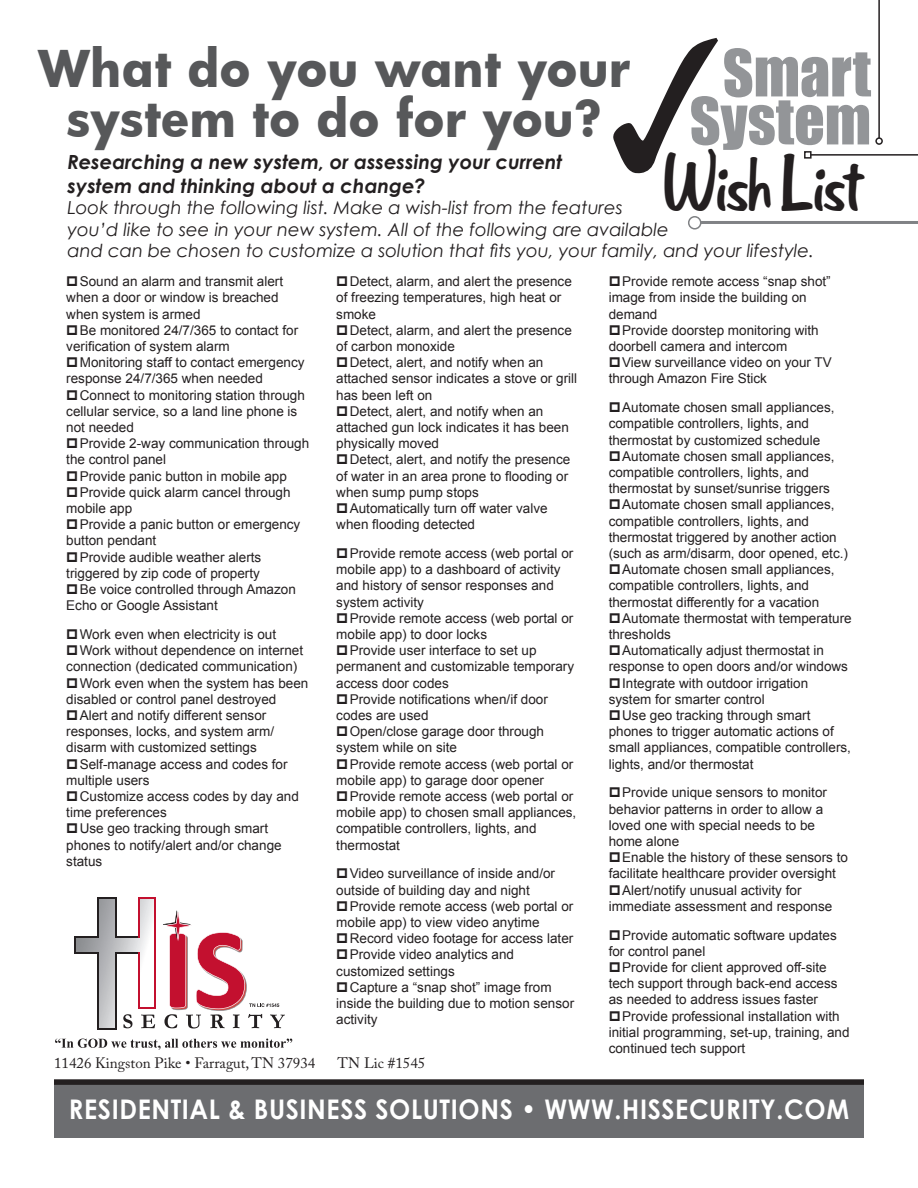
<style>
.page{position:relative;width:918px;height:1188px;background:#fff}
.page>*{position:absolute;margin:0;border:0;box-sizing:border-box;transform-origin:0 0}
.t1{font:72px "CITYSCAPE";color:#231f20;scale:.5 1}
.t2{font:60px "Impact";color:#939598}
.t3{font:700 49.5px/49.5px "Futura";color:#57585a;text-align:center;scale:.95 1}
.t4{font:700 27px "Century Gothic";letter-spacing:.025em;color:#fff;scale:.93 1}
.t5{font:italic 700 19.5px/23.4px "Century Gothic";color:#231f20}
.t6{font:italic 18px "Century Gothic";color:#231f20}
.t7{font:15px "Adobe Caslon Pro";color:#231f20}
.t8{font:13.5px/16.2px "Arial";color:#231f20}
.s1{font-size:78px}
</style>
<div class="page">
<div style="left:54px;top:1082px;width:810px;height:56px;background:#6c6d70"></div>
<div style="left:54px;top:1079px;width:810px;height:6px;background:#231f20"></div>
<svg style="left:74px;top:898px;width:82px;height:131px"></svg>
<svg style="left:163px;top:910px;width:122px;height:119px"></svg>
<svg style="left:55px;top:1039px;width:237px;height:11px"></svg>
<hr style="left:698px;top:221px;width:220px;height:3px;background:#808285">
<hr style="left:878px;top:0;width:2px;height:138px;background:#231f20">
<div style="left:875px;top:137px;width:8px;height:8px;border:2px solid #231f20;border-radius:50%"></div>
<hr style="left:811px;top:154px;width:107px;height:2px;background:#231f20">
<div style="left:804px;top:151px;width:8px;height:8px;border:2px solid #231f20"></div>
<div style="left:688px;top:216px;width:13px;height:14px;border:2px solid #808285;border-radius:50%"></div>
<p class="t3" style="left:38px;top:42px;width:625px">What do you want your system to do for you?</p>
<p class="t5" style="left:68px;top:149px;width:496px">Researching a new system, or assessing your current system and thinking about a change?</p>
<p class="t6" style="left:68px;top:195px;width:557px">Look through the following list. Make a wish-list from the features</p>
<p class="t6" style="left:68px;top:217px;width:603px">you’d like to see in your new system. All of the following are available</p>
<p class="t6" style="left:68px;top:238px;width:748px">and can be chosen to customize a solution that fits you, your family, and your lifestyle.</p>
<p class="t8" style="left:66px;top:273px;width:218px;text-indent:14px">Sound an alarm and transmit alert when a door or window is breached when system is armed</p>
<p class="t8" style="left:66px;top:322px;width:233px;text-indent:14px">Be monitored 24/7/365 to contact for verification of system alarm</p>
<p class="t8" style="left:66px;top:354px;width:240px;text-indent:14px">Monitoring staff to contact emergency response 24/7/365 when needed</p>
<p class="t8" style="left:66px;top:387px;width:240px;text-indent:14px">Connect to monitoring station through cellular service, so a land line phone is not needed</p>
<p class="t8" style="left:66px;top:435px;width:244px;text-indent:14px">Provide 2-way communication through the control panel</p>
<p class="t8" style="left:80px;top:468px;width:209px">Provide panic button in mobile app</p>
<p class="t8" style="left:66px;top:484px;width:226px;text-indent:14px">Provide quick alarm cancel through mobile app</p>
<p class="t8" style="left:66px;top:516px;width:236px;text-indent:14px">Provide a panic button or emergency button pendant</p>
<p class="t8" style="left:66px;top:549px;width:197px;text-align:right">Provide audible weather alerts triggered by zip code of property</p>
<p class="t8" style="left:66px;top:581px;width:231px;text-indent:14px">Be voice controlled through Amazon<br>Echo or Google Assistant</p>
<p class="t8" style="left:80px;top:626px;width:198px">Work even when electricity is out</p>
<p class="t8" style="left:66px;top:642px;width:238px;text-indent:14px">Work without dependence on internet connection (dedicated communication)</p>
<p class="t8" style="left:66px;top:675px;width:244px;text-indent:14px">Work even when the system has been disabled or control panel destroyed</p>
<p class="t8" style="left:66px;top:707px;width:209px;text-indent:14px">Alert and notify different sensor responses, locks, and system arm/ disarm with customized settings</p>
<p class="t8" style="left:66px;top:756px;width:223px;text-indent:14px">Self-manage access and codes for multiple users</p>
<p class="t8" style="left:66px;top:788px;width:234px;text-indent:14px">Customize access codes by day and time preferences</p>
<p class="t8" style="left:66px;top:821px;width:217px;text-indent:14px">Use geo tracking through smart phones to notify/alert and/or change status</p>
<p class="t2" style="left:723px;top:26px;width:150px">SMART</p>
<p class="t2" style="left:690px;top:74px;width:183px">SYSTEM</p>
<p class="t1" style="left:665px;top:127px;width:392px"><span class="s1">W</span>ish List</p>
<p class="t8" style="left:609px;top:273px;width:224px;text-indent:14px">Provide remote access “snap shot” image from inside the building on demand</p>
<p class="t8" style="left:609px;top:322px;width:212px;text-indent:14px">Provide doorstep monitoring with doorbell camera and intercom</p>
<p class="t8" style="left:609px;top:354px;width:225px;text-indent:14px">View surveillance video on your TV through Amazon Fire Stick</p>
<p class="t8" style="left:609px;top:399px;width:227px;text-indent:14px">Automate chosen small appliances, compatible controllers, lights, and thermostat by customized schedule</p>
<p class="t8" style="left:609px;top:448px;width:227px;text-indent:14px">Automate chosen small appliances, compatible controllers, lights, and thermostat by sunset/sunrise triggers</p>
<p class="t8" style="left:609px;top:497px;width:241px;text-indent:14px">Automate chosen small appliances, compatible controllers, lights, and thermostat triggered by another action (such as arm/disarm, door opened, etc.)</p>
<p class="t8" style="left:609px;top:561px;width:227px;text-indent:14px">Automate chosen small appliances, compatible controllers, lights, and thermostat differently for a vacation</p>
<p class="t8" style="left:609px;top:610px;width:244px;text-indent:14px">Automate thermostat with temperature thresholds</p>
<p class="t8" style="left:609px;top:642px;width:241px;text-indent:14px">Automatically adjust thermostat in response to open doors and/or windows</p>
<p class="t8" style="left:609px;top:675px;width:201px;text-indent:14px">Integrate with outdoor irrigation system for smarter control</p>
<p class="t8" style="left:609px;top:707px;width:244px;text-indent:14px">Use geo tracking through smart phones to trigger automatic actions of small appliances, compatible controllers, lights, and/or thermostat</p>
<p class="t8" style="left:609px;top:785px;width:220px;text-indent:14px">Provide unique sensors to monitor behavior patterns in order to allow a loved one with special needs to be home alone</p>
<p class="t8" style="left:609px;top:849px;width:241px;text-indent:14px">Enable the history of these sensors to facilitate healthcare provider oversight</p>
<p class="t8" style="left:609px;top:882px;width:225px;text-indent:14px">Alert/notify unusual activity for immediate assessment and response</p>
<p class="t8" style="left:609px;top:927px;width:230px;text-indent:14px">Provide automatic software updates for control panel</p>
<p class="t8" style="left:609px;top:959px;width:230px;text-indent:14px">Provide for client approved off-site tech support through back-end access as needed to address issues faster</p>
<p class="t8" style="left:609px;top:1008px;width:242px;text-indent:14px">Provide professional installation with initial programming, set-up, training, and continued tech support</p>
<p class="t8" style="left:336px;top:273px;width:237px;text-indent:14px">Detect, alarm, and alert the presence of freezing temperatures, high heat or smoke</p>
<p class="t8" style="left:336px;top:322px;width:237px;text-indent:14px">Detect, alarm, and alert the presence of carbon monoxide</p>
<p class="t8" style="left:336px;top:354px;width:242px;text-indent:14px">Detect, alert, and notify when an attached sensor indicates a stove or grill has been left on</p>
<p class="t8" style="left:336px;top:403px;width:234px;text-indent:14px">Detect, alert, and notify when an attached gun lock indicates it has been physically moved</p>
<p class="t8" style="left:336px;top:452px;width:236px;text-indent:14px">Detect, alert, and notify the presence of water in an area prone to flooding or when sump pump stops</p>
<p class="t8" style="left:336px;top:500px;width:213px;text-indent:14px">Automatically turn off water valve when flooding detected</p>
<p class="t8" style="left:336px;top:545px;width:239px;text-indent:14px">Provide remote access (web portal or mobile app) to a dashboard of activity and history of sensor responses and system activity</p>
<p class="t8" style="left:336px;top:610px;width:239px;text-indent:14px">Provide remote access (web portal or mobile app) to door locks</p>
<p class="t8" style="left:336px;top:642px;width:239px;text-indent:14px">Provide user interface to set up permanent and customizable temporary access door codes</p>
<p class="t8" style="left:336px;top:691px;width:213px;text-indent:14px">Provide notifications when/if door codes are used</p>
<p class="t8" style="left:336px;top:723px;width:209px;text-indent:14px">Open/close garage door through system while on site</p>
<p class="t8" style="left:336px;top:756px;width:239px;text-indent:14px">Provide remote access (web portal or mobile app) to garage door opener</p>
<p class="t8" style="left:336px;top:788px;width:242px;text-indent:14px">Provide remote access (web portal or mobile app) to chosen small appliances, compatible controllers, lights, and thermostat</p>
<p class="t8" style="left:336px;top:866px;width:220px;text-indent:14px">Video surveillance of inside and/or outside of building day and night</p>
<p class="t8" style="left:336px;top:898px;width:239px;text-indent:14px">Provide remote access (web portal or mobile app) to view video anytime</p>
<p class="t8" style="left:350px;top:930px;width:225px">Record video footage for access later</p>
<p class="t8" style="left:336px;top:947px;width:179px;text-indent:14px">Provide video analytics and customized settings</p>
<p class="t8" style="left:336px;top:979px;width:239px;text-indent:14px">Capture a “snap shot” image from inside the building due to motion sensor activity</p>
<p class="t7" style="left:54px;top:1054px;width:263px">11426 Kingston Pike • Farragut, TN 37934</p>
<p class="t7" style="left:338px;top:1054px;width:89px">TN Lic #1545</p>
<p class="t4" style="left:69px;top:1089px;width:840px">RESIDENTIAL &amp; BUSINESS SOLUTIONS • WWW.HISSECURITY.COM</p>
</div>
